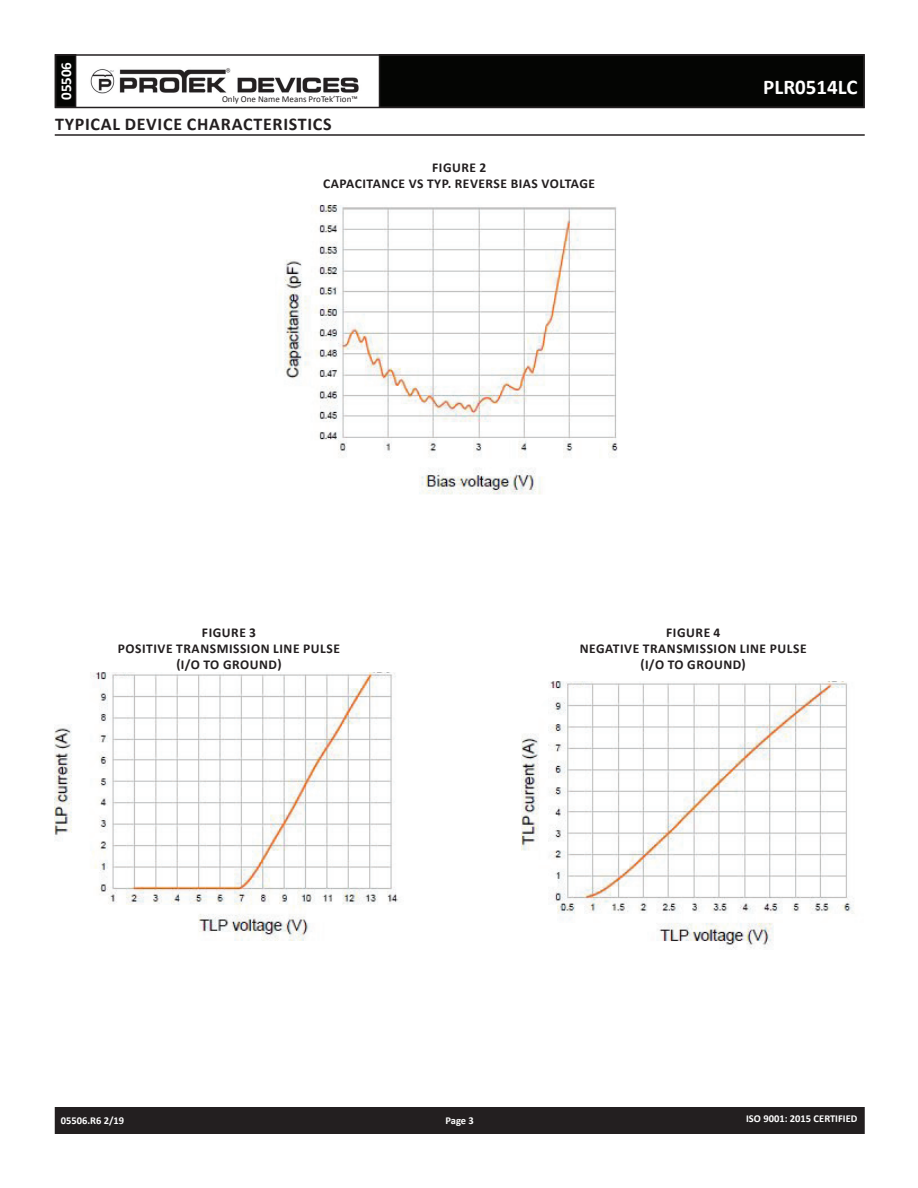
<style>
.page{position:relative;width:918px;height:1188px;background:#fff}
.page>*{position:absolute;margin:0;border:0;box-sizing:border-box;transform-origin:0 0}
.t1{font:700 21px "Calibri";color:#fff}
.t2{font:700 18px "Calibri";letter-spacing:.04em;color:#231f20}
.t3{font:700 15px "Calibri";color:#fff}
.t4{font:700 13.5px/16.2px "Calibri";letter-spacing:.04em;color:#231f20;text-align:center}
.t5{font:700 10.5px "Calibri";color:#fff}
.t6{font:9px "Calibri";color:#231f20}
</style>
<div class="page">
<div style="left:56px;top:1108px;width:808px;height:25px;background:#231f20"></div>
<div style="left:55px;top:1107px;width:810px;height:27px;border:2px solid #231f20"></div>
<div style="left:56px;top:55px;width:20px;height:52px;background:#040503"></div>
<div style="left:55px;top:54px;width:21px;height:54px;border:2px solid #231f20"></div>
<div style="left:380px;top:55px;width:484px;height:52px;background:#040503"></div>
<div style="left:55px;top:54px;width:810px;height:54px;border:2px solid #231f20"></div>
<img style="left:90px;top:68px;width:269px;height:26px">
<hr style="left:55px;top:134px;width:810px;height:2px;background:#231f20">
<img style="left:284px;top:205px;width:334px;height:290px">
<img style="left:54px;top:673px;width:345px;height:267px">
<img style="left:522px;top:682px;width:333px;height:266px">
<p class="t3" style="left:56px;top:100px;width:40px;rotate:-90deg">05506</p>
<p class="t6" style="left:222px;top:93px;width:137px">Only One Name Means ProTek’Tion™</p>
<h2 class="t2" style="left:55px;top:112px;width:278px">TYPICAL DEVICE CHARACTERISTICS</h2>
<p class="t4" style="left:323px;top:160px;width:274px">FIGURE 2<br>CAPACITANCE VS TYP. REVERSE BIAS VOLTAGE</p>
<h1 class="t1" style="left:763px;top:74px;width:96px">PLR0514LC</h1>
<p class="t4" style="left:118px;top:624px;width:224px">FIGURE 3<br>POSITIVE TRANSMISSION LINE PULSE (I/O TO GROUND)</p>
<p class="t4" style="left:580px;top:624px;width:228px">FIGURE 4<br>NEGATIVE TRANSMISSION LINE PULSE (I/O TO GROUND)</p>
<p class="t5" style="left:61px;top:1114px;width:65px">05506.R6 2/19</p>
<p class="t5" style="left:446px;top:1114px;width:30px">Page 3</p>
<p class="t5" style="left:746px;top:1112px;width:113px">ISO 9001: 2015 CERTIFIED</p>
</div>
